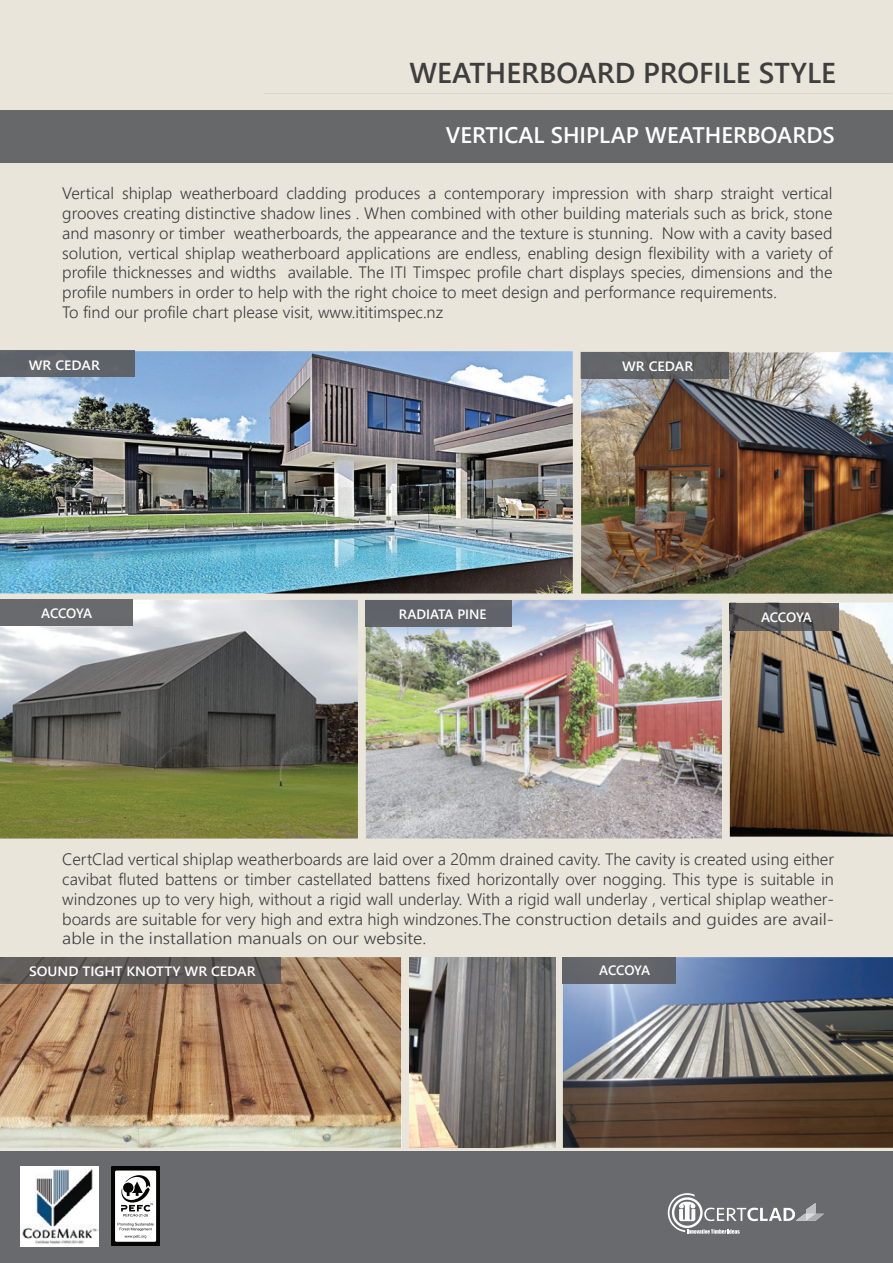
<style>
.page{position:relative;width:893px;height:1263px;background:#fff}
.page>*{position:absolute;margin:0;border:0;box-sizing:border-box;transform-origin:0 0}
.t1{font:600 28.65px "Segoe UI";color:#3e3e3f}
.t2{font:600 22.5px "Segoe UI";color:#fff}
.t3{font:300 16.5px/19.8px "Segoe UI";color:#3e3e3f}
.t4{font:600 13.5px "Segoe UI";color:#fff;scale:1.05 1}
.t5{font:600 13.5px "Segoe UI";color:#fff}
</style>
<div class="page">
<div style="left:0;top:0;width:893px;height:1151px;background:#eae5da"></div>
<img style="left:563px;top:957px;width:330px;height:191px">
<img style="left:0;top:600px;width:358px;height:239px">
<img style="left:730px;top:603px;width:163px;height:234px">
<div style="left:0;top:1152px;width:893px;height:111px;background:#696a6d"></div>
<hr style="left:0;top:1151px;width:893px;height:1px;background:#676869">
<div style="left:0;top:111px;width:893px;height:52px;background:#676869"></div>
<img style="left:366px;top:600px;width:356px;height:239px">
<img style="left:21px;top:1166px;width:78px;height:80px">
<svg style="left:111px;top:1167px;width:49px;height:78px"></svg>
<svg style="left:668px;top:1193px;width:156px;height:41px;background:#87878a"></svg>
<img style="left:0;top:351px;width:573px;height:242px">
<hr style="left:0;top:350px;width:135px;height:1px;background:#676869">
<div style="left:0;top:351px;width:135px;height:26px;background:#5e6269"></div>
<img style="left:581px;top:352px;width:312px;height:242px">
<img style="left:581px;top:352px;width:147px;height:26px">
<img style="left:0;top:957px;width:402px;height:191px">
<img style="left:409px;top:957px;width:146px;height:191px">
<img style="left:0;top:957px;width:280px;height:26px">
<hr style="left:0;top:599px;width:133px;height:1px;background:#676869">
<div style="left:0;top:600px;width:133px;height:26px;background:#696a6d"></div>
<svg style="left:729px;top:604px;width:1px;height:26px"></svg>
<img style="left:730px;top:604px;width:108px;height:26px">
<div style="left:563px;top:957px;width:112px;height:26px;background:#63666a"></div>
<div style="left:366px;top:600px;width:145px;height:27px;background:#60646a"></div>
<h1 class="t1" style="left:409px;top:46px;width:428px">WEATHERBOARD PROFILE STYLE</h1>
<h2 class="t2" style="left:446px;top:114px;width:390px">VERTICAL SHIPLAP WEATHERBOARDS</h2>
<p class="t3" style="left:62px;top:182px;width:772px">Vertical shiplap weatherboard cladding produces a contemporary impression with sharp straight vertical grooves creating distinctive shadow lines . When combined with other building materials such as brick, stone and masonry or timber weatherboards, the appearance and the texture is stunning. Now with a cavity based solution, vertical shiplap weatherboard applications are endless, enabling design flexibility with a variety of profile thicknesses and widths available. The ITI Timspec profile chart displays species, dimensions and the profile numbers in order to help with the right choice to meet design and performance requirements.<br>To find our profile chart please visit, www.ititimspec.nz</p>
<p class="t4" style="left:29px;top:352px;width:69px">WR CEDAR</p>
<p class="t4" style="left:622px;top:353px;width:69px">WR CEDAR</p>
<p class="t5" style="left:41px;top:600px;width:52px">ACCOYA</p>
<p class="t5" style="left:761px;top:604px;width:52px">ACCOYA</p>
<p class="t5" style="left:399px;top:601px;width:89px">RADIATA PINE</p>
<p class="t3" style="left:62px;top:848px;width:773px;text-align:justify">CertClad vertical shiplap weatherboards are laid over a 20mm drained cavity. The cavity is created using either cavibat fluted battens or timber castellated battens fixed horizontally over nogging. This type is suitable in windzones up to very high, without a rigid wall underlay. With a rigid wall underlay , vertical shiplap weather&shy;boards are suitable for very high and extra high windzones.The construction details and guides are avail&shy;able in the installation manuals on our website.</p>
<p class="t4" style="left:29px;top:958px;width:217px">SOUND TIGHT KNOTTY WR CEDAR</p>
<p class="t5" style="left:599px;top:958px;width:52px">ACCOYA</p>
</div>
